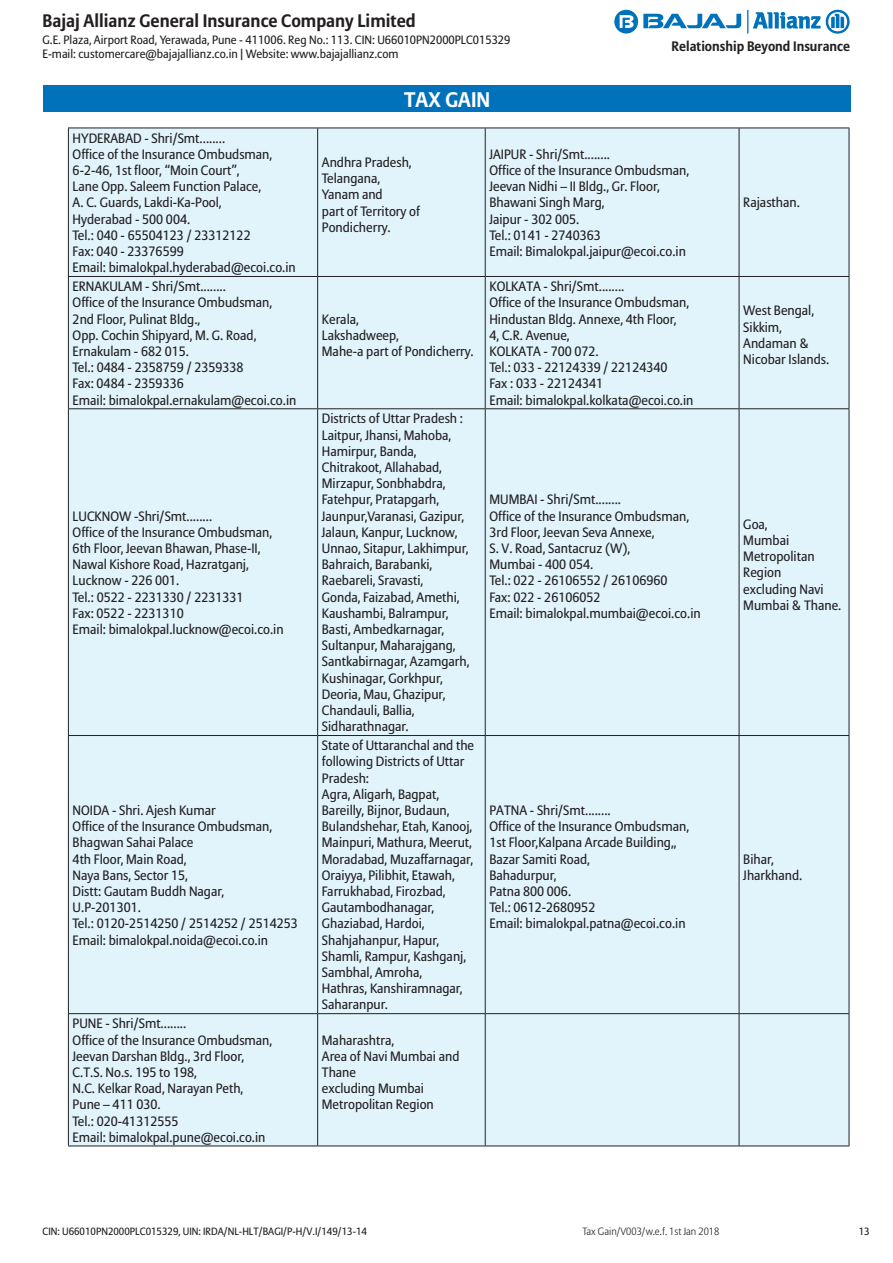
<style>
.page{position:relative;width:893px;height:1263px;background:#fff}
.page>*{position:absolute;margin:0;border:0;box-sizing:border-box;transform-origin:0 0}
.t1{font:700 21px "Allianz Sans";color:#fff}
.t2{font:700 18px "Allianz Sans";color:#231f20}
.t3{font:700 13.65px "Allianz Sans";color:#231f20}
.t4{font:13.5px/16.2px "Allianz Sans";color:#231f20}
.t5{font:12px/14.4px "Allianz Sans";color:#231f20}
.t6{font:10.5px "Allianz Sans";color:#231f20}
.t7{font:300 10.5px "Allianz Sans";color:#231f20}
</style>
<div class="page">
<svg style="left:614px;top:10px;width:236px;height:24px"></svg>
<div style="left:44px;top:85px;width:807px;height:27px;background:#0072bc"></div>
<div style="left:69px;top:129px;width:780px;height:1016px;background:#e1f4fc"></div>
<hr style="left:68px;top:128px;width:250px;height:1px;background:#231f20">
<hr style="left:68px;top:128px;width:1px;height:148px;background:#231f20">
<hr style="left:318px;top:128px;width:167px;height:1px;background:#231f20">
<hr style="left:317px;top:128px;width:1px;height:148px;background:#231f20">
<hr style="left:485px;top:128px;width:254px;height:1px;background:#231f20">
<hr style="left:485px;top:128px;width:1px;height:148px;background:#231f20">
<hr style="left:739px;top:128px;width:110px;height:1px;background:#231f20">
<hr style="left:739px;top:128px;width:1px;height:148px;background:#231f20">
<hr style="left:849px;top:128px;width:1px;height:148px;background:#231f20">
<hr style="left:68px;top:276px;width:250px;height:1px;background:#231f20">
<hr style="left:68px;top:277px;width:1px;height:131px;background:#231f20">
<hr style="left:318px;top:276px;width:167px;height:1px;background:#231f20">
<hr style="left:317px;top:277px;width:1px;height:131px;background:#231f20">
<hr style="left:485px;top:276px;width:254px;height:1px;background:#231f20">
<hr style="left:485px;top:277px;width:1px;height:131px;background:#231f20">
<hr style="left:739px;top:276px;width:110px;height:1px;background:#231f20">
<hr style="left:739px;top:277px;width:1px;height:131px;background:#231f20">
<hr style="left:849px;top:277px;width:1px;height:131px;background:#231f20">
<hr style="left:68px;top:408px;width:250px;height:1px;background:#231f20">
<hr style="left:68px;top:409px;width:1px;height:326px;background:#231f20">
<hr style="left:318px;top:408px;width:167px;height:1px;background:#231f20">
<hr style="left:317px;top:409px;width:1px;height:326px;background:#231f20">
<hr style="left:485px;top:408px;width:254px;height:1px;background:#231f20">
<hr style="left:485px;top:409px;width:1px;height:326px;background:#231f20">
<hr style="left:739px;top:408px;width:110px;height:1px;background:#231f20">
<hr style="left:739px;top:409px;width:1px;height:326px;background:#231f20">
<hr style="left:849px;top:409px;width:1px;height:326px;background:#231f20">
<hr style="left:68px;top:735px;width:250px;height:1px;background:#231f20">
<hr style="left:68px;top:736px;width:1px;height:277px;background:#231f20">
<hr style="left:318px;top:735px;width:167px;height:1px;background:#231f20">
<hr style="left:317px;top:736px;width:1px;height:277px;background:#231f20">
<hr style="left:485px;top:735px;width:254px;height:1px;background:#231f20">
<hr style="left:485px;top:736px;width:1px;height:277px;background:#231f20">
<hr style="left:739px;top:735px;width:110px;height:1px;background:#231f20">
<hr style="left:739px;top:736px;width:1px;height:277px;background:#231f20">
<hr style="left:849px;top:736px;width:1px;height:277px;background:#231f20">
<hr style="left:68px;top:1013px;width:250px;height:1px;background:#231f20">
<hr style="left:68px;top:1014px;width:1px;height:131px;background:#231f20">
<hr style="left:68px;top:1145px;width:250px;height:1px;background:#231f20">
<hr style="left:318px;top:1013px;width:167px;height:1px;background:#231f20">
<hr style="left:317px;top:1014px;width:1px;height:131px;background:#231f20">
<hr style="left:318px;top:1145px;width:167px;height:1px;background:#231f20">
<hr style="left:485px;top:1013px;width:254px;height:1px;background:#231f20">
<hr style="left:485px;top:1014px;width:1px;height:131px;background:#231f20">
<hr style="left:485px;top:1145px;width:254px;height:1px;background:#231f20">
<hr style="left:739px;top:1013px;width:110px;height:1px;background:#231f20">
<hr style="left:739px;top:1014px;width:1px;height:131px;background:#231f20">
<hr style="left:849px;top:1014px;width:1px;height:131px;background:#231f20">
<hr style="left:739px;top:1145px;width:110px;height:1px;background:#231f20">
<h2 class="t2" style="left:43px;top:10px;width:375px">Bajaj Allianz General Insurance Company Limited</h2>
<p class="t5" style="left:43px;top:32px;width:469px">G.E. Plaza, Airport Road, Yerawada, Pune - 411006. Reg No.: 113. CIN: U66010PN2000PLC015329<br>E-mail: customercare@bajajallianz.co.in | Website: www.bajajallianz.com</p>
<h1 class="t1" style="left:404px;top:87px;width:88px">Tax Gain</h1>
<p class="t3" style="left:672px;top:40px;width:180px">Relationship Beyond Insurance</p>
<p class="t4" style="left:73px;top:130px;width:225px">HYDERABAD - Shri/Smt........<br>Office of the Insurance Ombudsman,<br>6-2-46, 1st floor, “Moin Court”,<br>Lane Opp. Saleem Function Palace,<br>A. C. Guards, Lakdi-Ka-Pool,<br>Hyderabad - 500 004.<br>Tel.: 040 - 65504123 / 23312122<br>Fax: 040 - 23376599<br>Email: bimalokpal.hyderabad@ecoi.co.in</p>
<p class="t4" style="left:73px;top:278px;width:225px">ERNAKULAM - Shri/Smt........<br>Office of the Insurance Ombudsman,<br>2nd Floor, Pulinat Bldg.,<br>Opp. Cochin Shipyard, M. G. Road,<br>Ernakulam - 682 015.<br>Tel.: 0484 - 2358759 / 2359338<br>Fax: 0484 - 2359336<br>Email: bimalokpal.ernakulam@ecoi.co.in</p>
<p class="t4" style="left:73px;top:508px;width:212px">LUCKNOW -Shri/Smt........<br>Office of the Insurance Ombudsman,<br>6th Floor, Jeevan Bhawan, Phase-II,<br>Nawal Kishore Road, Hazratganj,<br>Lucknow - 226 001.<br>Tel.: 0522 - 2231330 / 2231331<br>Fax: 0522 - 2231310<br>Email: bimalokpal.lucknow@ecoi.co.in</p>
<p class="t4" style="left:73px;top:802px;width:227px">NOIDA - Shri. Ajesh Kumar<br>Office of the Insurance Ombudsman,<br>Bhagwan Sahai Palace<br>4th Floor, Main Road,<br>Naya Bans, Sector 15,<br>Distt: Gautam Buddh Nagar,<br>U.P-201301.<br>Tel.: 0120-2514250 / 2514252 / 2514253<br>Email: bimalokpal.noida@ecoi.co.in</p>
<p class="t4" style="left:73px;top:1015px;width:201px">PUNE - Shri/Smt........<br>Office of the Insurance Ombudsman,<br>Jeevan Darshan Bldg., 3rd Floor,<br>C.T.S. No.s. 195 to 198,<br>N.C. Kelkar Road, Narayan Peth,<br>Pune – 411 030.<br>Tel.: 020-41312555<br>Email: bimalokpal.pune@ecoi.co.in</p>
<p class="t4" style="left:322px;top:154px;width:100px">Andhra Pradesh,<br>Telangana,<br>Yanam and<br>part of Territory of<br>Pondicherry.</p>
<p class="t4" style="left:489px;top:146px;width:201px">JAIPUR - Shri/Smt........<br>Office of the Insurance Ombudsman,<br>Jeevan Nidhi – II Bldg., Gr. Floor,<br>Bhawani Singh Marg,<br>Jaipur - 302 005.<br>Tel.: 0141 - 2740363<br>Email: Bimalokpal.jaipur@ecoi.co.in</p>
<p class="t4" style="left:322px;top:310px;width:153px">Kerala,<br>Lakshadweep,<br>Mahe-a part of Pondicherry.</p>
<p class="t4" style="left:322px;top:410px;width:149px">Districts of Uttar Pradesh :<br>Laitpur, Jhansi, Mahoba,<br>Hamirpur, Banda,<br>Chitrakoot, Allahabad,<br>Mirzapur, Sonbhabdra,<br>Fatehpur, Pratapgarh,<br>Jaunpur,Varanasi, Gazipur,<br>Jalaun, Kanpur, Lucknow,<br>Unnao, Sitapur, Lakhimpur,<br>Bahraich, Barabanki,<br>Raebareli, Sravasti,<br>Gonda, Faizabad, Amethi,<br>Kaushambi, Balrampur,<br>Basti, Ambedkarnagar,<br>Sultanpur, Maharajgang,<br>Santkabirnagar, Azamgarh,<br>Kushinagar, Gorkhpur,<br>Deoria, Mau, Ghazipur,<br>Chandauli, Ballia,<br>Sidharathnagar.</p>
<p class="t4" style="left:322px;top:737px;width:154px">State of Uttaranchal and the following Districts of Uttar<br>Pradesh:<br>Agra, Aligarh, Bagpat,<br>Bareilly, Bijnor, Budaun,<br>Bulandshehar, Etah, Kanooj,<br>Mainpuri, Mathura, Meerut,<br>Moradabad, Muzaffarnagar,<br>Oraiyya, Pilibhit, Etawah,<br>Farrukhabad, Firozbad,<br>Gautambodhanagar,<br>Ghaziabad, Hardoi,<br>Shahjahanpur, Hapur,<br>Shamli, Rampur, Kashganj,<br>Sambhal, Amroha,<br>Hathras, Kanshiramnagar,<br>Saharanpur.</p>
<p class="t4" style="left:322px;top:1031px;width:139px">Maharashtra,<br>Area of Navi Mumbai and<br>Thane<br>excluding Mumbai<br>Metropolitan Region</p>
<p class="t4" style="left:489px;top:278px;width:205px">KOLKATA - Shri/Smt........<br>Office of the Insurance Ombudsman,<br>Hindustan Bldg. Annexe, 4th Floor,<br>4, C.R. Avenue,<br>KOLKATA - 700 072.<br>Tel.: 033 - 22124339 / 22124340<br>Fax : 033 - 22124341<br>Email: bimalokpal.kolkata@ecoi.co.in</p>
<p class="t4" style="left:489px;top:491px;width:213px">MUMBAI - Shri/Smt........<br>Office of the Insurance Ombudsman,<br>3rd Floor, Jeevan Seva Annexe,<br>S. V. Road, Santacruz (W),<br>Mumbai - 400 054.<br>Tel.: 022 - 26106552 / 26106960<br>Fax: 022 - 26106052<br>Email: bimalokpal.mumbai@ecoi.co.in</p>
<p class="t4" style="left:489px;top:802px;width:201px">PATNA - Shri/Smt........<br>Office of the Insurance Ombudsman,<br>1st Floor,Kalpana Arcade Building,,<br>Bazar Samiti Road,<br>Bahadurpur,<br>Patna 800 006.<br>Tel.: 0612-2680952<br>Email: bimalokpal.patna@ecoi.co.in</p>
<p class="t4" style="left:743px;top:194px;width:58px">Rajasthan.</p>
<p class="t4" style="left:743px;top:302px;width:88px">West Bengal,<br>Sikkim,<br>Andaman &amp;<br>Nicobar Islands.</p>
<p class="t4" style="left:743px;top:516px;width:100px">Goa,<br>Mumbai<br>Metropolitan<br>Region<br>excluding Navi<br>Mumbai &amp; Thane.</p>
<p class="t4" style="left:743px;top:850px;width:61px">Bihar,<br>Jharkhand.</p>
<p class="t6" style="left:43px;top:1224px;width:326px">CIN: U66010PN2000PLC015329, UIN: IRDA/NL-HLT/BAGI/P-H/V.I/149/13-14</p>
<p class="t7" style="left:583px;top:1224px;width:138px">Tax Gain/V003/w.e.f. 1st Jan 2018</p>
<p class="t6" style="left:859px;top:1224px;width:12px">13</p>
</div>
